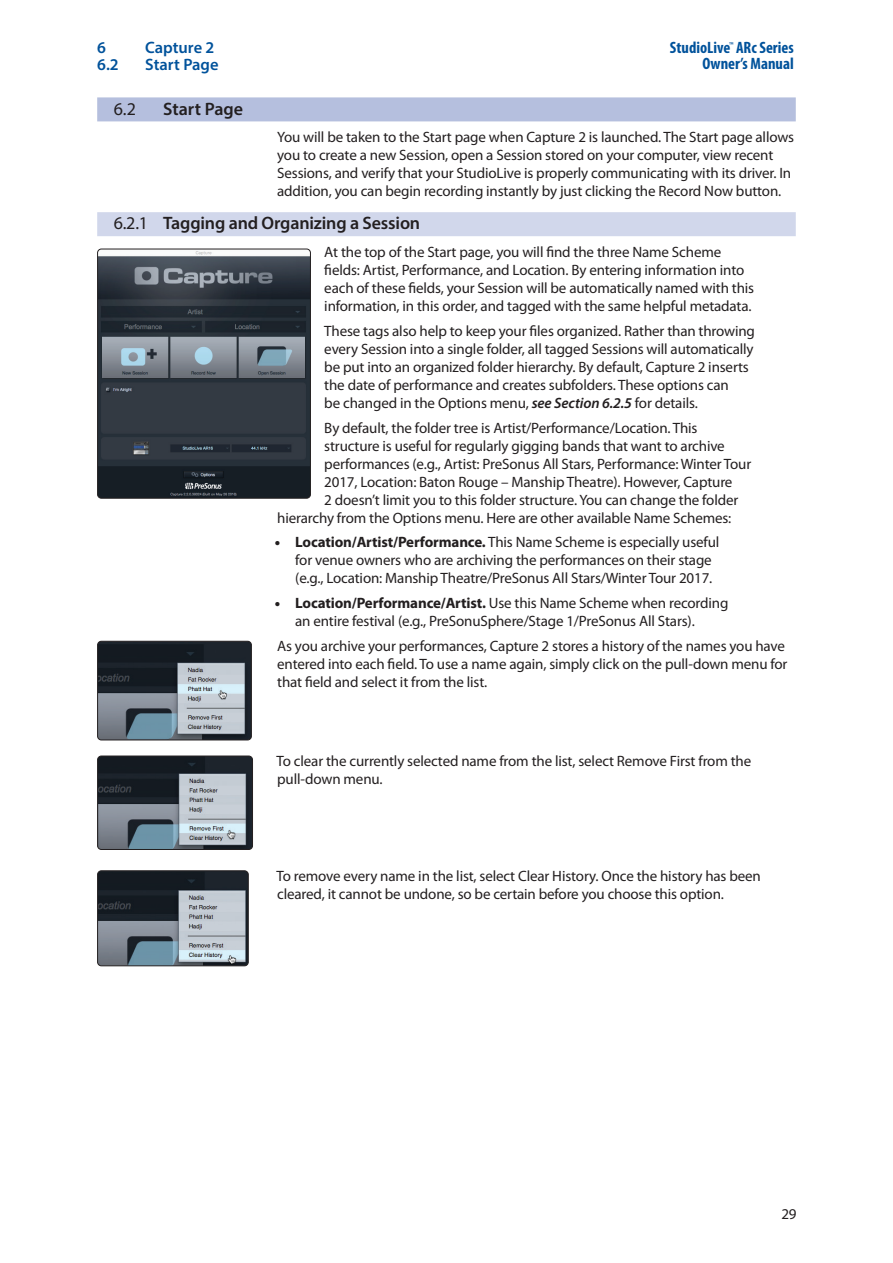
<style>
.page{position:relative;width:893px;height:1263px;background:#fff}
.page>*{position:absolute;margin:0;border:0;box-sizing:border-box;transform-origin:0 0}
.t1{font:600 18px "Myriad Pro";letter-spacing:-.01em;color:#231f20}
.t2{font:18px "Myriad Pro";color:#231f20}
.t3{font:700 condensed 16.5px/16.5px "Myriad Pro";color:#01529b;text-align:right}
.t4{font:600 16.5px "Myriad Pro";color:#01529b}
.t5{font:15px/18px "Myriad Pro";letter-spacing:-.01em;color:#231f20}
.s1{font-weight:400}
.s2{font-weight:600;font-style:italic}
.s3{font-weight:900}
.s4{font-weight:700}
</style>
<div class="page">
<div style="left:97px;top:97px;width:699px;height:24px;background:#b5bfde"></div>
<div style="left:97px;top:212px;width:699px;height:24px;background:#d1d7eb"></div>
<img style="left:98px;top:249px;width:212px;height:248px">
<div style="left:97px;top:249px;width:214px;height:250px;border:1px solid #231f20;border-radius:4px"></div>
<img style="left:98px;top:641px;width:153px;height:99px">
<div style="left:97px;top:641px;width:155px;height:99px;border:1px solid #231f20;border-radius:4px"></div>
<img style="left:98px;top:756px;width:155px;height:93px">
<div style="left:97px;top:756px;width:156px;height:94px;border:1px solid #231f20;border-radius:4px"></div>
<img style="left:98px;top:872px;width:150px;height:94px">
<div style="left:97px;top:870px;width:152px;height:96px;border:1px solid #231f20;border-radius:4px"></div>
<p class="t4" style="left:97px;top:37px;width:10px">6</p>
<p class="t4" style="left:145px;top:37px;width:71px">Capture 2</p>
<p class="t4" style="left:97px;top:54px;width:23px">6.2</p>
<p class="t4" style="left:145px;top:54px;width:75px">Start Page</p>
<p class="t2" style="left:114px;top:99px;width:24px">6.2</p>
<p class="t1" style="left:163px;top:97px;width:82px">Start Page</p>
<p class="t3" style="left:670px;top:39px;width:125px">StudioLive<sup>™</sup> ARc Series<br>Owner’s Manual</p>
<p class="t5" style="left:277px;top:129px;width:518px">You will be taken to the Start page when Capture 2 is launched. The Start page allows you to create a new Session, open a Session stored on your computer, view recent Sessions, and verify that your StudioLive is properly communicating with its driver. In addition, you can begin recording instantly by just clicking the Record Now button.</p>
<p class="t1" style="left:114px;top:212px;width:308px"><span class="s1">6.2.1</span> Tagging and Organizing a Session</p>
<p class="t5" style="left:324px;top:243px;width:431px">At the top of the Start page, you will find the three Name Scheme fields: Artist, Performance, and Location. By entering information into each of these fields, your Session will be automatically named with this information, in this order, and tagged with the same helpful metadata.</p>
<p class="t5" style="left:324px;top:322px;width:432px">These tags also help to keep your files organized. Rather than throwing every Session into a single folder, all tagged Sessions will automatically be put into an organized folder hierarchy. By default, Capture 2 inserts the date of performance and creates subfolders. These options can<br>be changed in the Options menu, <span class="s2">see Section 6.2.5</span> for details.</p>
<p class="t5" style="left:324px;top:419px;width:375px">By default, the folder tree is Artist/Performance/Location. This</p>
<p class="t5" style="left:324px;top:437px;width:402px">structure is useful for regularly gigging bands that want to archive</p>
<p class="t5" style="left:324px;top:455px;width:428px">performances (e.g., Artist: PreSonus All Stars, Performance: Winter Tour</p>
<p class="t5" style="left:324px;top:473px;width:410px">2017, Location: Baton Rouge – Manship Theatre). However, Capture</p>
<p class="t5" style="left:324px;top:491px;width:416px">2 doesn’t limit you to this folder structure. You can change the folder</p>
<p class="t5" style="left:277px;top:509px;width:456px">hierarchy from the Options menu. Here are other available Name Schemes:</p>
<p class="t5" style="left:295px;top:534px;width:426px;text-indent:-20px"><span class="s3">•</span> <span class="s4">Location/Artist/Performance.</span> This Name Scheme is especially useful for venue owners who are archiving the performances on their stage (e.g., Location: Manship Theatre/PreSonus All Stars/Winter Tour 2017.</p>
<p class="t5" style="left:295px;top:594px;width:435px;text-indent:-20px"><span class="s3">•</span> <span class="s4">Location/Performance/Artist.</span> Use this Name Scheme when recording an entire festival (e.g., PreSonuSphere/Stage 1/PreSonus All Stars).</p>
<p class="t5" style="left:277px;top:637px;width:512px">As you archive your performances, Capture 2 stores a history of the names you have entered into each field. To use a name again, simply click on the pull-down menu for that field and select it from the list.</p>
<p class="t5" style="left:277px;top:752px;width:476px">To clear the currently selected name from the list, select Remove First from the pull-down menu.</p>
<p class="t5" style="left:277px;top:867px;width:486px">To remove every name in the list, select Clear History. Once the history has been cleared, it cannot be undone, so be certain before you choose this option.</p>
<p class="t5" style="left:781px;top:1205px;width:17px">29</p>
</div>
